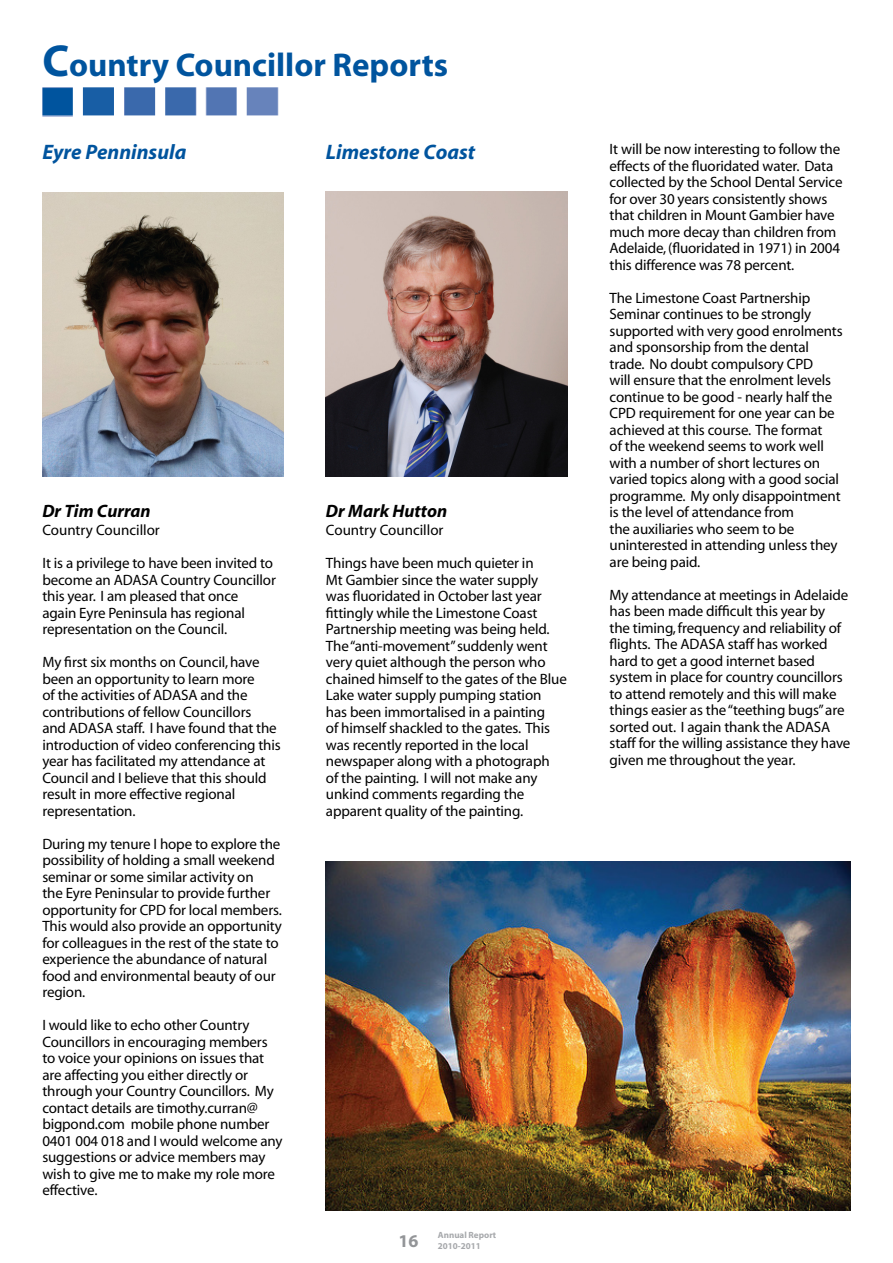
<style>
.page{position:relative;width:893px;height:1263px;background:#fff}
.page>*{position:absolute;margin:0;border:0;box-sizing:border-box;transform-origin:0 0}
.t1{font:700 33px "Myriad";color:#00549e}
.t2{font:italic 700 21px "Myriad";color:#00549e}
.t3{font:italic 700 18px "Myriad";color:#000}
.t4{font:700 18px "Myriad";color:#939598}
.t5{font:15px/16.5px "Myriad";letter-spacing:-.01em;color:#000}
.t6{font:700 9px/10.8px "Myriad";color:#a7a9ac}
.s1{font-size:45px}
</style>
<div class="page">
<img style="left:42px;top:87px;width:237px;height:29px">
<img style="left:326px;top:191px;width:241px;height:285px">
<img style="left:42px;top:193px;width:241px;height:283px">
<img style="left:326px;top:862px;width:524px;height:348px">
<h1 class="t1" style="left:42px;top:53px;width:407px"><span class="s1">C</span>ountry Councillor Reports</h1>
<h2 class="t2" style="left:42px;top:144px;width:145px">Eyre Penninsula</h2>
<h2 class="t2" style="left:326px;top:144px;width:151px">Limestone Coast</h2>
<p class="t3" style="left:42px;top:504px;width:110px">Dr Tim Curran</p>
<p class="t5" style="left:42px;top:515px;width:232px;line-height:33px">Country Councillor<br>It is a privilege to have been invited to</p>
<p class="t5" style="left:42px;top:573px;width:235px">become an ADASA Country Councillor this year. I am pleased that once again Eyre Peninsula has regional representation on the Council.</p>
<p class="t5" style="left:42px;top:655px;width:240px">My first six months on Council, have been an opportunity to learn more<br>of the activities of ADASA and the contributions of fellow Councillors<br>and ADASA staff. I have found that the introduction of video conferencing this year has facilitated my attendance at Council and I believe that this should result in more effective regional representation.</p>
<p class="t5" style="left:42px;top:837px;width:241px">During my tenure I hope to explore the possibility of holding a small weekend seminar or some similar activity on<br>the Eyre Peninsular to provide further opportunity for CPD for local members.<br>This would also provide an opportunity for colleagues in the rest of the state to experience the abundance of natural food and environmental beauty of our region.</p>
<p class="t5" style="left:42px;top:1018px;width:242px">I would like to echo other Country Councillors in encouraging members to voice your opinions on issues that are affecting you either directly or through your Country Councillors. My contact details are timothy.curran@ bigpond.com mobile phone number 0401 004 018 and I would welcome any suggestions or advice members may wish to give me to make my role more effective.</p>
<p class="t3" style="left:326px;top:504px;width:123px">Dr Mark Hutton</p>
<p class="t5" style="left:326px;top:515px;width:209px;line-height:33px">Country Councillor<br>Things have been much quieter in</p>
<p class="t5" style="left:326px;top:573px;width:242px">Mt Gambier since the water supply<br>was fluoridated in October last year fittingly while the Limestone Coast Partnership meeting was being held.<br>The “anti-movement” suddenly went very quiet although the person who chained himself to the gates of the Blue Lake water supply pumping station<br>has been immortalised in a painting<br>of himself shackled to the gates. This was recently reported in the local newspaper along with a photograph<br>of the painting. I will not make any unkind comments regarding the apparent quality of the painting.</p>
<p class="t4" style="left:398px;top:1234px;width:21px">16</p>
<p class="t6" style="left:438px;top:1231px;width:60px">Annual Report<br>2010-2011</p>
<p class="t5" style="left:609px;top:142px;width:234px">It will be now interesting to follow the effects of the fluoridated water. Data collected by the School Dental Service for over 30 years consistently shows that children in Mount Gambier have much more decay than children from Adelaide, (fluoridated in 1971) in 2004 this difference was 78 percent.</p>
<p class="t5" style="left:609px;top:291px;width:234px">The Limestone Coast Partnership<br>Seminar continues to be strongly supported with very good enrolments and sponsorship from the dental trade. No doubt compulsory CPD<br>will ensure that the enrolment levels continue to be good - nearly half the<br>CPD requirement for one year can be achieved at this course. The format<br>of the weekend seems to work well with a number of short lectures on varied topics along with a good social programme. My only disappointment is the level of attendance from<br>the auxiliaries who seem to be uninterested in attending unless they are being paid.</p>
<p class="t5" style="left:609px;top:588px;width:242px">My attendance at meetings in Adelaide has been made difficult this year by<br>the timing, frequency and reliability of flights. The ADASA staff has worked hard to get a good internet based system in place for country councillors to attend remotely and this will make things easier as the “teething bugs” are sorted out. I again thank the ADASA staff for the willing assistance they have given me throughout the year.</p>
</div>
